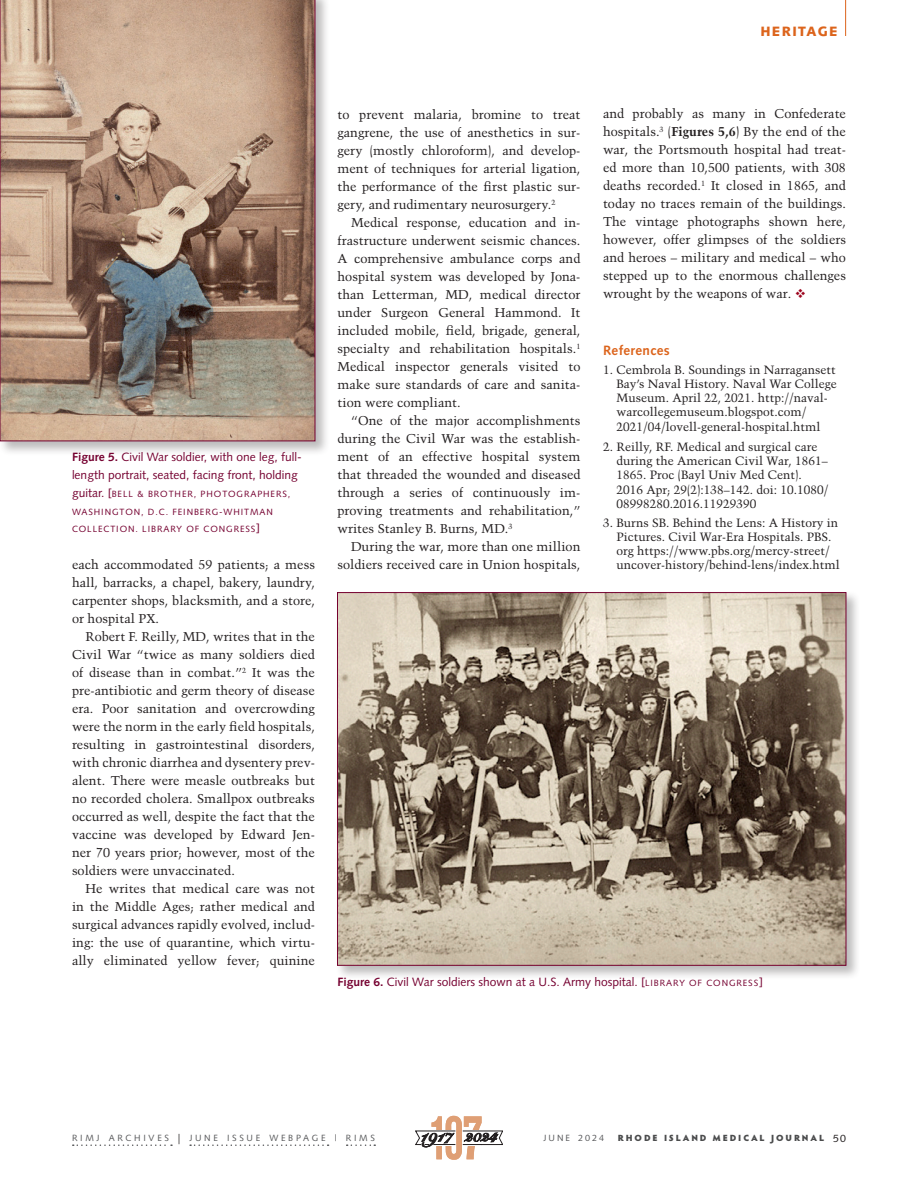
<style>
.page{position:relative;width:918px;height:1188px;background:#fff}
.page>*{position:absolute;margin:0;border:0;box-sizing:border-box;transform-origin:0 0}
.t1{font:900 13.65px "Snell Roundhand";color:#231f20}
.clinical_Fine_print{font:700 13.5px "Syntax";letter-spacing:.025em;color:#dc641c}
.dept_orange{font:900 13.5px "Syntax";letter-spacing:.1em;color:#dc641c}
.People_text__8_5_12{font:12.75px/18px "Trump Mediaeval";color:#231f20;text-align:justify}
.t2{font:12px/14.2px "Trump Mediaeval";color:#231f20}
.People_caption{font:12px/18px "Syntax";color:#750130}
.People_caption-2{font:9px/17.7px "Syntax";letter-spacing:.1em;color:#750130}
.t3{font:9px "Syntax";letter-spacing:.3em;color:#57585a}
.t4{font:900 9px "Hypatia Sans Pro";letter-spacing:.21em;color:#4b4c4d}
.t5{font:9px "Syntax";letter-spacing:.225em;color:#57585a}
.s1{font-weight:700}
.s2{font-size:12px}
.s3{color:#9d061f}
.s4{font-size:9px}
.s5{font-size:13.5px;color:#231f20}
.s6{font-family:"Syntax";font-weight:400;font-size:10.5px;color:#231f20}
</style>
<div class="page">
<hr style="left:845px;top:0;width:1px;height:36px;background:#dc641c">
<div style="left:0;top:0;width:330px;height:456px;background:#231f20;opacity:.3"></div>
<svg style="left:0;top:0;width:315px;height:441px;background:#aa907c"></svg>
<div style="left:335px;top:590px;width:526px;height:390px;background:#231f20;opacity:.3"></div>
<img style="left:339px;top:594px;width:505px;height:370px">
<svg style="left:73px;top:1144px;width:99px;height:2px"></svg>
<svg style="left:190px;top:1144px;width:139px;height:2px"></svg>
<svg style="left:347px;top:1144px;width:28px;height:2px"></svg>
<svg style="left:415px;top:1116px;width:88px;height:44px"></svg>
<p class="dept_orange" style="left:760px;top:23px;width:79px">HERITAGE</p>
<p class="People_caption" style="left:72px;top:448px;width:231px"><span class="s1">Figure 5.</span> Civil War soldier, with one leg, full&shy;length portrait, seated, facing front, holding</p>
<p class="People_caption-2" style="left:72px;top:485px;width:220px"><span class="s2">guitar. [</span>BELL &amp; BROTHER, PHOTOGRAPHERS,<br>WASHINGTON, D.C. FEINBERG-WHITMAN<br>COLLECTION. LIBRARY OF CONGRESS<span class="s2">]</span></p>
<p class="People_text__8_5_12" style="left:72px;top:556px;width:245px">each accommodated 59 patients; a mess hall, barracks, a chapel, bakery, laundry, carpenter shops, blacksmith, and a store, or hospital PX.</p>
<p class="People_text__8_5_12" style="left:72px;top:628px;width:245px;text-indent:14px">Robert F. Reilly, MD, writes that in the Civil War “twice as many soldiers died of disease than in combat.”<sup>2</sup> It was the pre-antibiotic and germ theory of disease era. Poor sanitation and overcrowding were the norm in the early field hospitals, resulting in gastrointestinal disorders, with chronic diarrhea and dysentery prev&shy;alent. There were measle outbreaks but no recorded cholera. Smallpox outbreaks occurred as well, despite the fact that the vaccine was developed by Edward Jen&shy;ner 70 years prior; however, most of the soldiers were unvaccinated.</p>
<p class="People_text__8_5_12" style="left:72px;top:880px;width:245px;text-indent:14px">He writes that medical care was not in the Middle Ages; rather medical and surgical advances rapidly evolved, includ&shy;ing: the use of quarantine, which virtu&shy;ally eliminated yellow fever; quinine</p>
<p class="People_text__8_5_12" style="left:338px;top:106px;width:245px">to prevent malaria, bromine to treat gangrene, the use of anesthetics in sur&shy;gery (mostly chloroform), and develop&shy;ment of techniques for arterial ligation, the performance of the first plastic sur&shy;gery, and rudimentary neurosurgery.<sup>2</sup></p>
<p class="People_text__8_5_12" style="left:338px;top:214px;width:245px;text-indent:14px">Medical response, education and in&shy;frastructure underwent seismic chances.<br>A comprehensive ambulance corps and hospital system was developed by Jona&shy;than Letterman, MD, medical director under Surgeon General Hammond. It included mobile, field, brigade, general, specialty and rehabilitation hospitals.<sup>1<br></sup>Medical inspector generals visited to make sure standards of care and sanita&shy;tion were compliant.</p>
<p class="People_text__8_5_12" style="left:338px;top:412px;width:245px;text-indent:14px">“One of the major accomplishments during the Civil War was the establish&shy;ment of an effective hospital system that threaded the wounded and diseased through a series of continuously im&shy;proving treatments and rehabilitation,” writes Stanley B. Burns, MD.<sup>3</sup></p>
<p class="People_text__8_5_12" style="left:338px;top:538px;width:245px;text-align:right">During the war, more than one million soldiers received care in Union hospitals,</p>
<p class="People_text__8_5_12" style="left:603px;top:104px;width:245px">and probably as many in Confederate hospitals.<sup>3</sup> (<span class="s1">Figures 5,6</span>) By the end of the war, the Portsmouth hospital had treat&shy;ed more than 10,500 patients, with 308 deaths recorded.<sup>1</sup> It closed in 1865, and today no traces remain of the buildings.<br>The vintage photographs shown here, however, offer glimpses of the soldiers and heroes – military and medical – who stepped up to the enormous challenges wrought by the weapons of war. <span class="s3">❖</span></p>
<p class="clinical_Fine_print" style="left:603px;top:342px;width:68px">References</p>
<p class="t2" style="left:616px;top:362px;width:222px;text-indent:-14px">1. Cembrola B. Soundings in Narragansett Bay’s Naval History. Naval War College Museum. April 22, 2021. http://naval&shy;warcollegemuseum.blogspot.com/ 2021/04/lovell-general-hospital.html</p>
<p class="t2" style="left:616px;top:439px;width:214px;text-indent:-14px">2. Reilly, RF. Medical and surgical care during the American Civil War, 1861– 1865. Proc (Bayl Univ Med Cent).<br>2016 Apr; 29(2):138–142. doi: 10.1080/ 08998280.2016.11929390</p>
<p class="t2" style="left:616px;top:515px;width:225px;text-indent:-14px">3. Burns SB. Behind the Lens: A History in Pictures. Civil War-Era Hospitals. PBS. org https://www.pbs.org/mercy-street/ uncover-history/behind-lens/index.html</p>
<p class="People_caption" style="left:338px;top:972px;width:427px"><span class="s1">Figure 6.</span> Civil War soldiers shown at a U.S. Army hospital. [<span class="s4">LIBRARY OF CONGRESS</span>]</p>
<p class="t3" style="left:72px;top:1132px;width:304px">RIMJ ARCHIVES <span class="s5">|</span> JUNE ISSUE WEBPAGE | RIMS</p>
<p class="t1" style="left:489px;top:1129px;width:9px">4</p>
<p class="t5" style="left:544px;top:1132px;width:62px">JUNE 2024</p>
<p class="t4" style="left:618px;top:1131px;width:230px">RHODE ISLAND MEDICAL JOURNAL <span class="s6">50</span></p>
</div>
